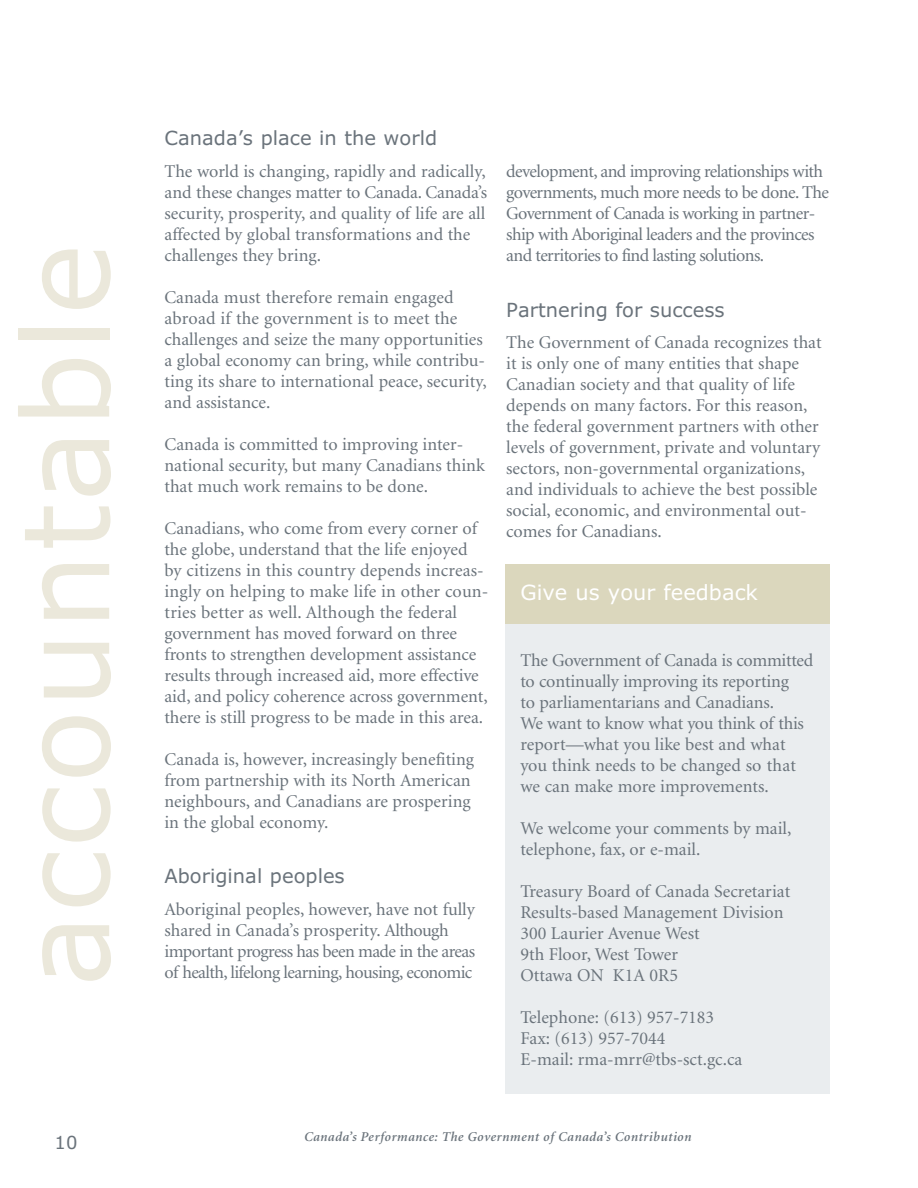
<style>
.page{position:relative;width:918px;height:1188px;background:#fff}
.page>*{position:absolute;margin:0;border:0;box-sizing:border-box;transform-origin:0 0}
.t1{font:120px "Verdana";letter-spacing:.02em;color:#ebe8db}
.t2{font:21px "Verdana";color:#fff}
.t3{font:19.5px "Verdana";color:#6a737b}
.t4{font:18px/21px "Minion";color:#6a737b}
.t5{font:18px/21px "Minion";letter-spacing:-.035em;color:#6a737b}
.t6{font:18px "Verdana";color:#6a737b}
.t7{font:italic 600 13.5px "Minion";letter-spacing:.035em;color:#6a737b}
</style>
<div class="page">
<div style="left:506px;top:564px;width:324px;height:530px;background:#eaedef"></div>
<div style="left:506px;top:564px;width:324px;height:60px;background:#dbd7bd"></div>
<h1 class="t1" style="left:14px;top:987px;width:745px;rotate:-90deg">accountable</h1>
<p class="t6" style="left:55px;top:1135px;width:24px">10</p>
<p class="t3" style="left:165px;top:130px;width:274px">Canada’s place in the world</p>
<p class="t4" style="left:165px;top:162px;width:324px">The world is changing, rapidly and radically, and these changes matter to Canada. Canada’s security, prosperity, and quality of life are all affected by global transformations and the challenges they bring.</p>
<p class="t4" style="left:165px;top:288px;width:324px">Canada must therefore remain engaged abroad if the government is to meet the challenges and seize the many opportunities a global economy can bring, while contribu&shy;ting its share to international peace, security, and assistance.</p>
<p class="t4" style="left:165px;top:435px;width:322px">Canada is committed to improving inter&shy;national security, but many Canadians think that much work remains to be done.</p>
<p class="t4" style="left:165px;top:519px;width:325px">Canadians, who come from every corner of the globe, understand that the life enjoyed by citizens in this country depends increas&shy;ingly on helping to make life in other coun&shy;tries better as well. Although the federal government has moved forward on three fronts to strengthen development assistance results through increased aid, more effective aid, and policy coherence across government, there is still progress to be made in this area.</p>
<p class="t4" style="left:165px;top:750px;width:311px">Canada is, however, increasingly benefiting from partnership with its North American neighbours, and Canadians are prospering in the global economy.</p>
<p class="t3" style="left:165px;top:868px;width:182px">Aboriginal peoples</p>
<p class="t5" style="left:165px;top:900px;width:312px">Aboriginal peoples, however, have not fully shared in Canada’s prosperity. Although important progress has been made in the areas of health, lifelong learning, housing, economic</p>
<p class="t5" style="left:506px;top:162px;width:324px">development, and improving relationships with governments, much more needs to be done. The Government of Canada is working in partner&shy;ship with Aboriginal leaders and the provinces and territories to find lasting solutions.</p>
<p class="t3" style="left:506px;top:301px;width:220px">Partnering for success</p>
<p class="t4" style="left:506px;top:333px;width:317px">The Government of Canada recognizes that it is only one of many entities that shape Canadian society and that quality of life depends on many factors. For this reason, the federal government partners with other levels of government, private and voluntary sectors, non-governmental organizations, and individuals to achieve the best possible social, economic, and environmental out&shy;comes for Canadians.</p>
<p class="t2" style="left:521px;top:584px;width:239px">Give us your feedback</p>
<p class="t4" style="left:521px;top:651px;width:294px">The Government of Canada is committed to continually improving its reporting<br>to parliamentarians and Canadians.<br>We want to know what you think of this report—what you like best and what you think needs to be changed so that we can make more improvements.</p>
<p class="t4" style="left:521px;top:819px;width:272px">We welcome your comments by mail, telephone, fax, or e-mail.</p>
<p class="t4" style="left:521px;top:882px;width:271px">Treasury Board of Canada Secretariat<br>Results-based Management Division<br>300 Laurier Avenue West<br>9th Floor, West Tower<br>Ottawa ON K1A 0R5</p>
<p class="t4" style="left:521px;top:1008px;width:223px">Telephone: (613) 957-7183<br>Fax: (613) 957-7044<br>E-mail: rma-mrr@tbs-sct.gc.ca</p>
<p class="t7" style="left:304px;top:1131px;width:389px">Canada’s Performance: The Government of Canada’s Contribution</p>
</div>
